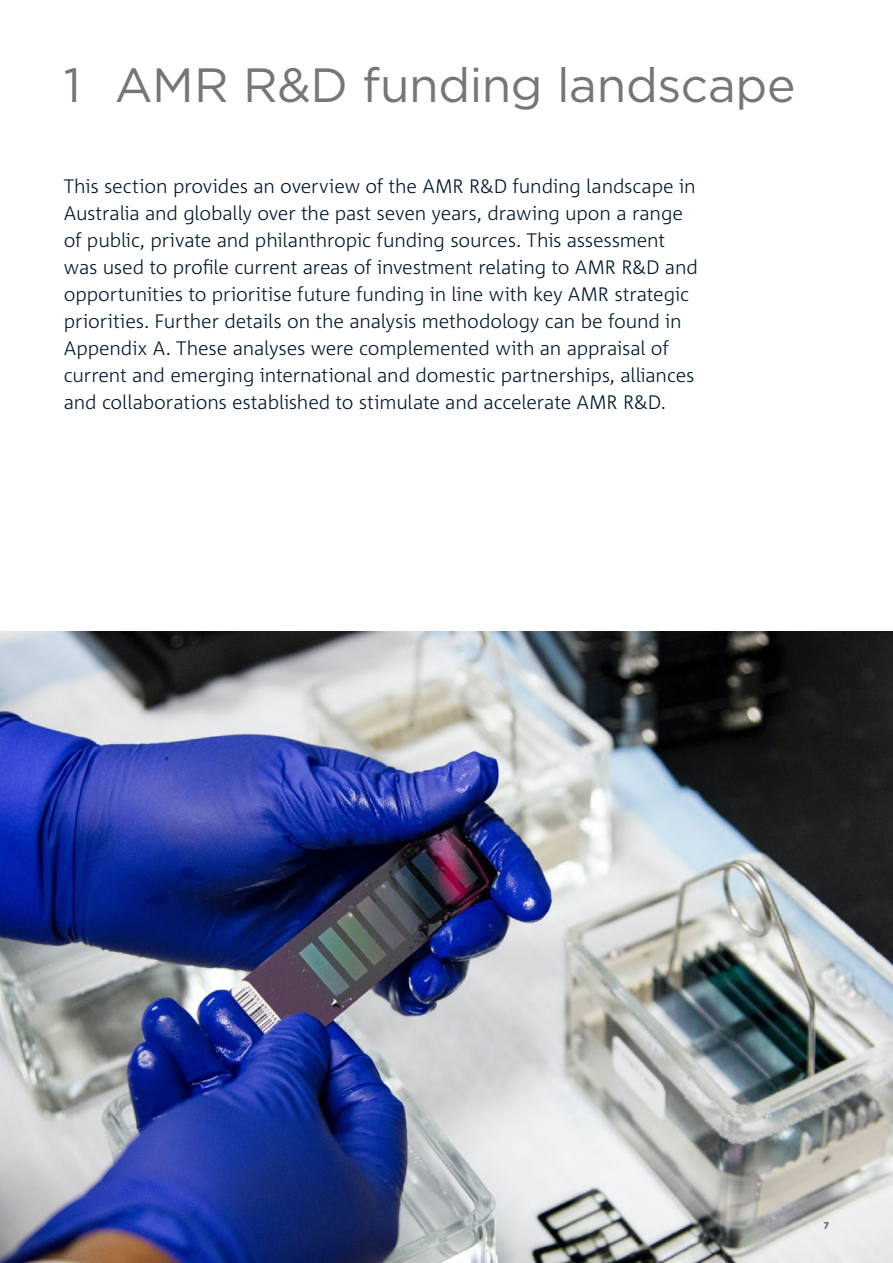
<style>
.page{position:relative;width:893px;height:1263px;background:#fff}
.page>*{position:absolute;margin:0;border:0;box-sizing:border-box;transform-origin:0 0}
.H1_Page_Title_A4_numbered{font:48px "Gotham";letter-spacing:-.005em;color:#757679}
.Introduction_A4{font:300 19.5px/27px "Corpid C1";letter-spacing:-.01em;color:#001932}
.t1{font:800 10.5px "Corpid C1";color:#757679}
</style>
<div class="page">
<img style="left:0;top:631px;width:893px;height:632px">
<h1 class="H1_Page_Title_A4_numbered" style="left:64px;top:54px;width:733px">1 AMR R&amp;D funding landscape</h1>
<p class="Introduction_A4" style="left:64px;top:172px;width:636px">This section provides an overview of the AMR R&amp;D funding landscape in Australia and globally over the past seven years, drawing upon a range of public, private and philanthropic funding sources. This assessment was used to profile current areas of investment relating to AMR R&amp;D and opportunities to prioritise future funding in line with key AMR strategic priorities. Further details on the analysis methodology can be found in Appendix A. These analyses were complemented with an appraisal of current and emerging international and domestic partnerships, alliances and collaborations established to stimulate and accelerate AMR R&amp;D.</p>
<p class="t1" style="left:824px;top:1218px;width:7px">7</p>
</div>
